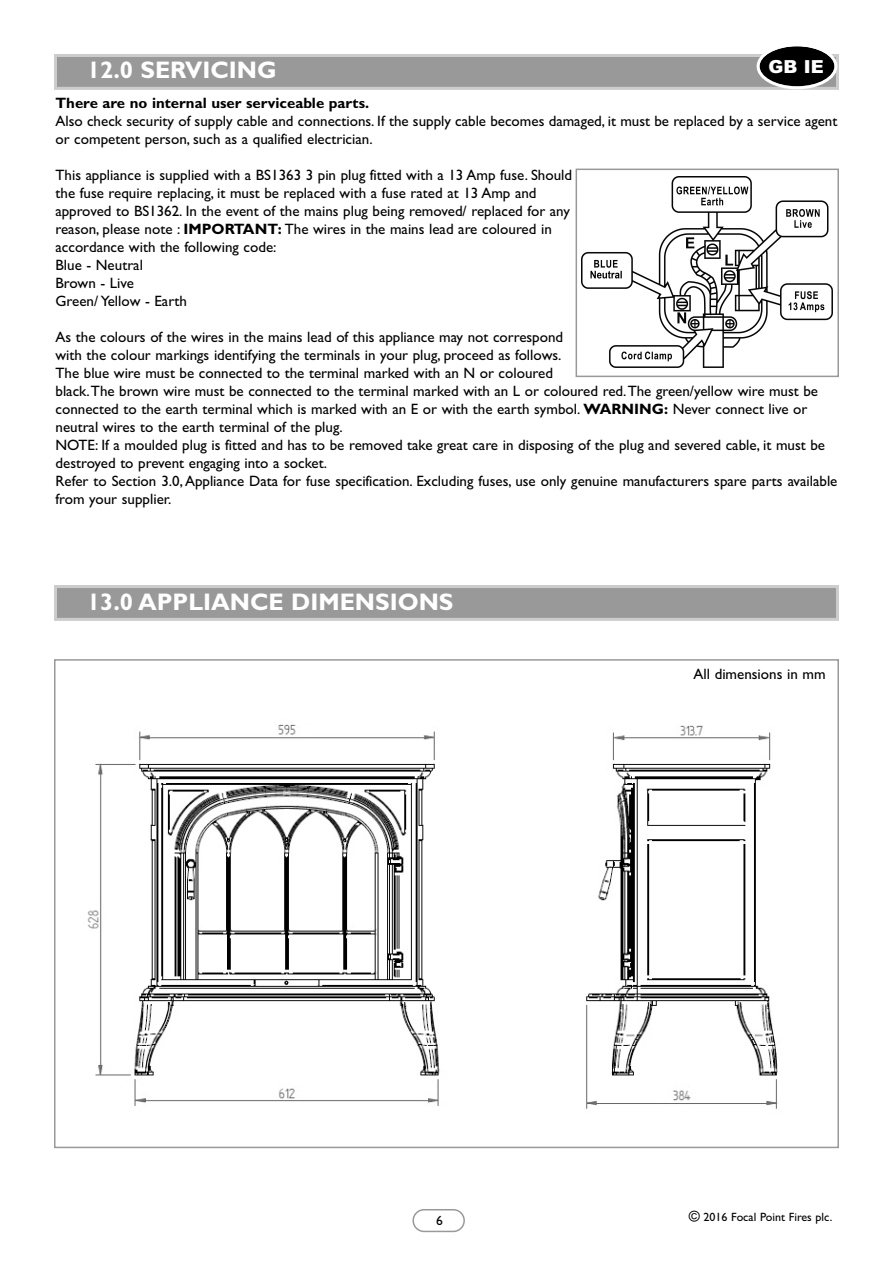
<style>
.page{position:relative;width:893px;height:1263px;background:#fff}
.page>*{position:absolute;margin:0;border:0;box-sizing:border-box;transform-origin:0 0}
.t1{font:700 24px "Gill Sans";color:#fff}
.t2{font:900 18px "Arial";color:#fff}
.t3{font:15px/18px "Gill Sans";color:#000}
.t4{font:700 15px "Gill Sans";color:#000}
.t5{font:13.5px "Gill Sans";color:#000}
.t6{font:12px "Gill Sans";color:#000}
.s1{font-weight:700}
.s2{font-size:15px}
</style>
<div class="page">
<svg style="left:412px;top:1209px;width:53px;height:23px"></svg>
<img style="left:87px;top:724px;width:691px;height:385px">
<div style="left:57px;top:588px;width:779px;height:30px;background:#999"></div>
<div style="left:54px;top:585px;width:785px;height:36px;border:3px solid #ccc"></div>
<div style="left:57px;top:57px;width:779px;height:30px;background:#999"></div>
<div style="left:54px;top:54px;width:785px;height:36px;border:3px solid #ccc"></div>
<div style="left:576px;top:169px;width:263px;height:208px;border:2px solid #999"></div>
<img style="left:582px;top:177px;width:250px;height:190px">
<svg style="left:757px;top:46px;width:80px;height:43px"></svg>
<h1 class="t1" style="left:87px;top:56px;width:191px">12.0 SERVICING</h1>
<p class="t2" style="left:768px;top:57px;width:57px">GB IE</p>
<p class="t4" style="left:56px;top:94px;width:315px">There are no internal user serviceable parts.</p>
<p class="t3" style="left:56px;top:112px;width:783px">Also check security of supply cable and connections. If the supply cable becomes damaged, it must be replaced by a service agent or competent person, such as a qualified electrician.</p>
<p class="t3" style="left:56px;top:166px;width:518px">This appliance is supplied with a BS1363 3 pin plug fitted with a 13 Amp fuse. Should the fuse require replacing, it must be replaced with a fuse rated at 13 Amp and approved to BS1362. In the event of the mains plug being removed/ replaced for any reason, please note : <span class="s1">IMPORTANT:</span> The wires in the mains lead are coloured in accordance with the following code:<br>Blue - Neutral<br>Brown - Live<br>Green/ Yellow - Earth</p>
<p class="t3" style="left:55px;top:328px;width:783px">As the colours of the wires in the mains lead of this appliance may not correspond<br>with the colour markings identifying the terminals in your plug, proceed as follows.<br>The blue wire must be connected to the terminal marked with an N or coloured<br>black.The brown wire must be connected to the terminal marked with an L or coloured red.The green/yellow wire must be connected to the earth terminal which is marked with an E or with the earth symbol. <span class="s1">WARNING:</span> Never connect live or neutral wires to the earth terminal of the plug.<br>NOTE: If a moulded plug is fitted and has to be removed take great care in disposing of the plug and severed cable, it must be destroyed to prevent engaging into a socket.<br>Refer to Section 3.0,Appliance Data for fuse specification. Excluding fuses, use only genuine manufacturers spare parts available from your supplier.</p>
<h1 class="t1" style="left:87px;top:588px;width:368px">13.0 APPLIANCE DIMENSIONS</h1>
<p class="t3" style="left:693px;top:664px;width:134px">All dimensions in mm</p>
<p class="t5" style="left:436px;top:1212px;width:8px">6</p>
<p class="t6" style="left:689px;top:1210px;width:145px"><span class="s2">©</span> 2016 Focal Point Fires plc.</p>
</div>
